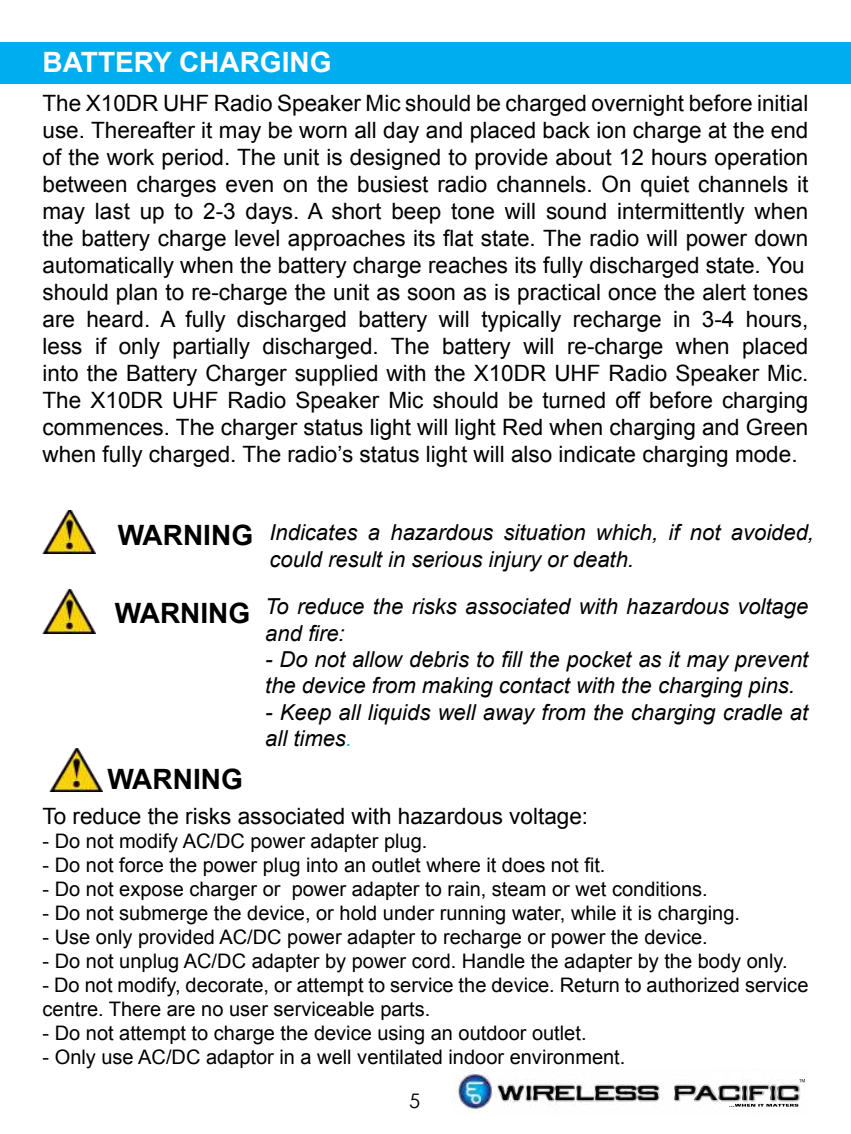
<style>
.page{position:relative;width:851px;height:1134px;background:#fff}
.page>*{position:absolute;margin:0;border:0;box-sizing:border-box;transform-origin:0 0}
.t1{font:700 28px "Arial";color:#fff}
.t2{font:700 28px "Arial";color:#000}
.t3{font:22.5px/27px "Arial";color:#000}
.t4{font:italic 22px/26.5px "Arial";color:#000}
.t5{font:20px/24px "Arial";color:#000}
.t6{font:20px "Century Gothic";color:#000}
.s1{font-weight:700;font-style:normal;font-size:28px}
.s2{color:#00bbf2}
</style>
<div class="page">
<div style="left:0;top:43px;width:850px;height:41px;background:#00adef"></div>
<img style="left:49px;top:748px;width:53px;height:44px">
<img style="left:43px;top:590px;width:53px;height:43px">
<img style="left:43px;top:510px;width:53px;height:44px">
<img style="left:457px;top:1072px;width:348px;height:39px">
<img style="left:746px;top:1085px;width:52px;height:15px">
<img style="left:498px;top:1085px;width:248px;height:15px">
<img style="left:729px;top:1104px;width:69px;height:3px">
<svg style="left:798px;top:1079px;width:6px;height:3px"></svg>
<p class="t1" style="left:43px;top:51px;width:290px">BATTERY CHARGING</p>
<p class="t3" style="left:43px;top:92px;width:767px">The X10DR UHF Radio Speaker Mic should be charged overnight before initial use. Thereafter it may be worn all day and placed back ion charge at the end of the work period. The unit is designed to provide about 12 hours operation between charges even on the busiest radio channels. On quiet channels it may last up to 2-3 days. A short beep tone will sound intermittently when the battery charge level approaches its flat state. The radio will power down automatically when the battery charge reaches its fully discharged state. You should plan to re-charge the unit as soon as is practical once the alert tones are heard. A fully discharged battery will typically recharge in 3-4 hours, less if only partially discharged. The battery will re-charge when placed into the Battery Charger supplied with the X10DR UHF Radio Speaker Mic.<br>The X10DR UHF Radio Speaker Mic should be turned off before charging commences. The charger status light will light Red when charging and Green when fully charged. The radio’s status light will also indicate charging mode.</p>
<p class="t4" style="left:269px;top:521px;width:546px;text-indent:-152px"><span class="s1">WARNING</span> Indicates a hazardous situation which, if not avoided, could result in serious injury or death.</p>
<p class="t2" style="left:115px;top:602px;width:137px">WARNING</p>
<p class="t4" style="left:265px;top:595px;width:544px">To reduce the risks associated with hazardous voltage and fire:</p>
<p class="t4" style="left:265px;top:646px;width:544px">- Do not allow debris to fill the pocket as it may prevent the device from making contact with the charging pins.</p>
<p class="t4" style="left:265px;top:701px;width:544px">- Keep all liquids well away from the charging cradle at all times<span class="s2">.</span></p>
<p class="t2" style="left:107px;top:768px;width:137px">WARNING</p>
<p class="t3" style="left:43px;top:804px;width:547px">To reduce the risks associated with hazardous voltage:</p>
<p class="t5" style="left:43px;top:830px;width:386px">- Do not modify AC/DC power adapter plug.</p>
<p class="t5" style="left:43px;top:853px;width:564px">- Do not force the power plug into an outlet where it does not fit.</p>
<p class="t5" style="left:43px;top:878px;width:666px">- Do not expose charger or power adapter to rain, steam or wet conditions.</p>
<p class="t5" style="left:43px;top:902px;width:699px">- Do not submerge the device, or hold under running water, while it is charging.</p>
<p class="t5" style="left:43px;top:926px;width:666px">- Use only provided AC/DC power adapter to recharge or power the device.</p>
<p class="t5" style="left:43px;top:950px;width:746px">- Do not unplug AC/DC adapter by power cord. Handle the adapter by the body only.</p>
<p class="t5" style="left:43px;top:974px;width:767px">- Do not modify, decorate, or attempt to service the device. Return to authorized service centre. There are no user serviceable parts.</p>
<p class="t5" style="left:43px;top:1022px;width:545px">- Do not attempt to charge the device using an outdoor outlet.</p>
<p class="t5" style="left:43px;top:1046px;width:584px">- Only use AC/DC adaptor in a well ventilated indoor environment.</p>
<p class="t6" style="left:409px;top:1093px;width:13px">5</p>
</div>
